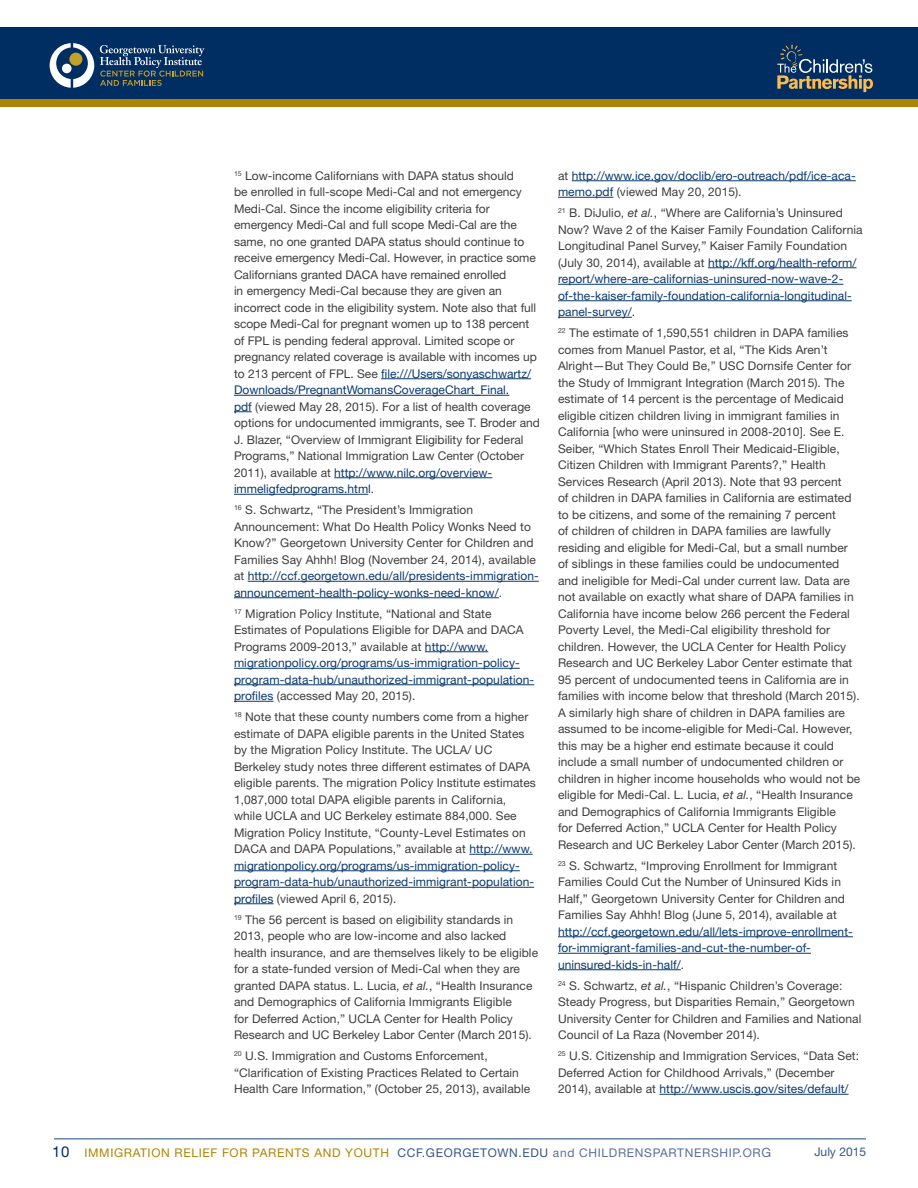
<style>
.page{position:relative;width:918px;height:1188px;background:#fff}
.page>*{position:absolute;margin:0;border:0;box-sizing:border-box;transform-origin:0 0}
.endnotes{font:12px/16.5px "Helvetica Neue LT Std";letter-spacing:.005em;color:#3e3e3f}
.t1{font:12px "Helvetica Neue LT Std";letter-spacing:.055em;color:#ad8504}
.endnotes-2{font:12px/16.5px "Helvetica Neue LT Std";letter-spacing:.005em;color:#0a396d}
.t2{font:12px "Helvetica Neue LT Std";color:#375586}
.s1{color:#0a396d}
.s2{font-style:italic}
.s3{color:#3e3e3f}
.s4{font-size:15px;color:#002c62}
.s5{color:#375586}
.s6{color:#596f9a}
.s7{font-size:12.75px;color:#596f9a}
</style>
<div class="page">
<hr style="left:54px;top:1138px;width:812px;height:1px;background:#1c4779">
<div style="left:0;top:27px;width:918px;height:72px;background:#002d62"></div>
<svg style="left:100px;top:45px;width:104px;height:41px"></svg>
<svg style="left:50px;top:43px;width:44px;height:45px"></svg>
<div style="left:0;top:99px;width:918px;height:8px;background:#ad8504"></div>
<svg style="left:777px;top:44px;width:96px;height:48px"></svg>
<hr style="left:381px;top:378px;width:150px;height:1px;background:#0a396d">
<hr style="left:234px;top:395px;width:275px;height:1px;background:#0a396d">
<svg style="left:234px;top:411px;width:18px;height:1px"></svg>
<hr style="left:334px;top:477px;width:158px;height:1px;background:#0a396d">
<hr style="left:234px;top:494px;width:134px;height:1px;background:#0a396d">
<hr style="left:248px;top:581px;width:291px;height:1px;background:#0a396d">
<hr style="left:234px;top:597px;width:265px;height:1px;background:#0a396d">
<hr style="left:425px;top:651px;width:63px;height:1px;background:#0a396d">
<hr style="left:234px;top:668px;width:286px;height:1px;background:#0a396d">
<hr style="left:234px;top:684px;width:300px;height:1px;background:#0a396d">
<hr style="left:234px;top:701px;width:40px;height:1px;background:#0a396d">
<hr style="left:469px;top:854px;width:64px;height:1px;background:#0a396d">
<hr style="left:234px;top:870px;width:286px;height:1px;background:#0a396d">
<hr style="left:234px;top:887px;width:300px;height:1px;background:#0a396d">
<hr style="left:234px;top:903px;width:40px;height:1px;background:#0a396d">
<hr style="left:572px;top:180px;width:284px;height:1px;background:#0a396d">
<hr style="left:558px;top:197px;width:55px;height:1px;background:#0a396d">
<hr style="left:708px;top:267px;width:149px;height:1px;background:#0a396d">
<hr style="left:558px;top:284px;width:285px;height:1px;background:#0a396d">
<hr style="left:558px;top:300px;width:294px;height:1px;background:#0a396d">
<hr style="left:558px;top:317px;width:74px;height:1px;background:#0a396d">
<hr style="left:558px;top:936px;width:295px;height:1px;background:#0a396d">
<hr style="left:558px;top:953px;width:253px;height:1px;background:#0a396d">
<hr style="left:558px;top:969px;width:123px;height:1px;background:#0a396d">
<hr style="left:659px;top:1094px;width:190px;height:1px;background:#0a396d">
<p class="endnotes" style="left:234px;top:167px;width:307px"><sup>15</sup> Low-income Californians with DAPA status should<br>be enrolled in full-scope Medi-Cal and not emergency Medi-Cal. Since the income eligibility criteria for emergency Medi-Cal and full scope Medi-Cal are the same, no one granted DAPA status should continue to receive emergency Medi-Cal. However, in practice some Californians granted DACA have remained enrolled<br>in emergency Medi-Cal because they are given an incorrect code in the eligibility system. Note also that full scope Medi-Cal for pregnant women up to 138 percent of FPL is pending federal approval. Limited scope or pregnancy related coverage is available with incomes up to 213 percent of FPL. See <span class="s1">file:///Users/sonyaschwartz/ Downloads/PregnantWomansCoverageChart_Final.<br>pdf</span> (viewed May 28, 2015). For a list of health coverage options for undocumented immigrants, see T. Broder and J. Blazer, “Overview of Immigrant Eligibility for Federal Programs,” National Immigration Law Center (October 2011), available at <span class="s1">http://www.nilc.org/overview&shy;immeligfedprograms.html</span>.</p>
<p class="endnotes" style="left:234px;top:501px;width:306px"><sup>16</sup> S. Schwartz, “The President’s Immigration Announcement: What Do Health Policy Wonks Need to Know?” Georgetown University Center for Children and Families Say Ahhh! Blog (November 24, 2014), available at <span class="s1">http://ccf.georgetown.edu/all/presidents-immigration&shy;announcement-health-policy-wonks-need-know/</span>.</p>
<p class="endnotes" style="left:234px;top:605px;width:302px"><sup>17</sup> Migration Policy Institute, “National and State Estimates of Populations Eligible for DAPA and DACA Programs 2009-2013,” available at <span class="s1">http://www. migrationpolicy.org/programs/us-immigration-policy&shy;program-data-hub/unauthorized-immigrant-population&shy;profiles</span> (accessed May 20, 2015).</p>
<p class="endnotes" style="left:234px;top:708px;width:303px"><sup>18</sup> Note that these county numbers come from a higher estimate of DAPA eligible parents in the United States by the Migration Policy Institute. The UCLA/ UC Berkeley study notes three different estimates of DAPA eligible parents. The migration Policy Institute estimates 1,087,000 total DAPA eligible parents in California, while UCLA and UC Berkeley estimate 884,000. See Migration Policy Institute, “County-Level Estimates on DACA and DAPA Populations,” available at <span class="s1">http://www. migrationpolicy.org/programs/us-immigration-policy&shy;program-data-hub/unauthorized-immigrant-population&shy;profiles</span> (viewed April 6, 2015).</p>
<p class="endnotes" style="left:234px;top:911px;width:306px"><sup>19</sup> The 56 percent is based on eligibility standards in 2013, people who are low-income and also lacked health insurance, and are themselves likely to be eligible for a state-funded version of Medi-Cal when they are granted DAPA status. L. Lucia, <span class="s2">et al.</span>, “Health Insurance and Demographics of California Immigrants Eligible<br>for Deferred Action,” UCLA Center for Health Policy Research and UC Berkeley Labor Center (March 2015).</p>
<p class="endnotes" style="left:234px;top:1047px;width:298px"><sup>20</sup> U.S. Immigration and Customs Enforcement, “Clarification of Existing Practices Related to Certain<br>Health Care Information,” (October 25, 2013), available</p>
<p class="endnotes-2" style="left:558px;top:167px;width:299px"><span class="s3">at</span> http://www.ice.gov/doclib/ero-outreach/pdf/ice-aca&shy;memo.pdf <span class="s3">(viewed May 20, 2015).</span></p>
<p class="endnotes" style="left:558px;top:204px;width:306px"><sup>21</sup> B. DiJulio, <span class="s2">et al.</span>, “Where are California’s Uninsured Now? Wave 2 of the Kaiser Family Foundation California Longitudinal Panel Survey,” Kaiser Family Foundation (July 30, 2014), available at <span class="s1">http://kff.org/health-reform/ report/where-are-californias-uninsured-now-wave-2- of-the-kaiser-family-foundation-california-longitudinal&shy;panel-survey/</span>.</p>
<p class="endnotes" style="left:558px;top:324px;width:304px"><sup>22</sup> The estimate of 1,590,551 children in DAPA families comes from Manuel Pastor, et al, “The Kids Aren’t Alright—But They Could Be,” USC Dornsife Center for the Study of Immigrant Integration (March 2015). The estimate of 14 percent is the percentage of Medicaid eligible citizen children living in immigrant families in California [who were uninsured in 2008-2010]. See E.<br>Seiber, “Which States Enroll Their Medicaid-Eligible, Citizen Children with Immigrant Parents?,” Health Services Research (April 2013). Note that 93 percent<br>of children in DAPA families in California are estimated to be citizens, and some of the remaining 7 percent<br>of children of children in DAPA families are lawfully residing and eligible for Medi-Cal, but a small number of siblings in these families could be undocumented and ineligible for Medi-Cal under current law. Data are not available on exactly what share of DAPA families in California have income below 266 percent the Federal Poverty Level, the Medi-Cal eligibility threshold for children. However, the UCLA Center for Health Policy Research and UC Berkeley Labor Center estimate that 95 percent of undocumented teens in California are in families with income below that threshold (March 2015).<br>A similarly high share of children in DAPA families are assumed to be income-eligible for Medi-Cal. However, this may be a higher end estimate because it could include a small number of undocumented children or children in higher income households who would not be eligible for Medi-Cal. L. Lucia, <span class="s2">et al.</span>, “Health Insurance and Demographics of California Immigrants Eligible<br>for Deferred Action,” UCLA Center for Health Policy Research and UC Berkeley Labor Center (March 2015).</p>
<p class="endnotes" style="left:558px;top:857px;width:296px"><sup>23</sup> S. Schwartz, “Improving Enrollment for Immigrant Families Could Cut the Number of Uninsured Kids in Half,” Georgetown University Center for Children and Families Say Ahhh! Blog (June 5, 2014), available at <span class="s1">http://ccf.georgetown.edu/all/lets-improve-enrollment&shy;for-immigrant-families-and-cut-the-number-of&shy;uninsured-kids-in-half/</span>.</p>
<p class="endnotes" style="left:558px;top:977px;width:305px"><sup>24</sup> S. Schwartz, <span class="s2">et al.</span>, “Hispanic Children’s Coverage:<br>Steady Progress, but Disparities Remain,” Georgetown University Center for Children and Families and National Council of La Raza (November 2014).</p>
<p class="endnotes" style="left:558px;top:1047px;width:303px"><sup>25</sup> U.S. Citizenship and Immigration Services, “Data Set:<br>Deferred Action for Childhood Arrivals,” (December<br>2014), available at <span class="s1">http://www.uscis.gov/sites/default/</span></p>
<p class="t1" style="left:52px;top:1145px;width:721px"><span class="s4">10</span> IMMIGRATION RELIEF FOR PARENTS AND YOUTH <span class="s5">CCF.GEORGETOWN.EDU</span> <span class="s6">and CHILDRENSPARTNERSHIP.OR</span><span class="s7">G</span></p>
<p class="t2" style="left:814px;top:1145px;width:53px">July 2015</p>
</div>
